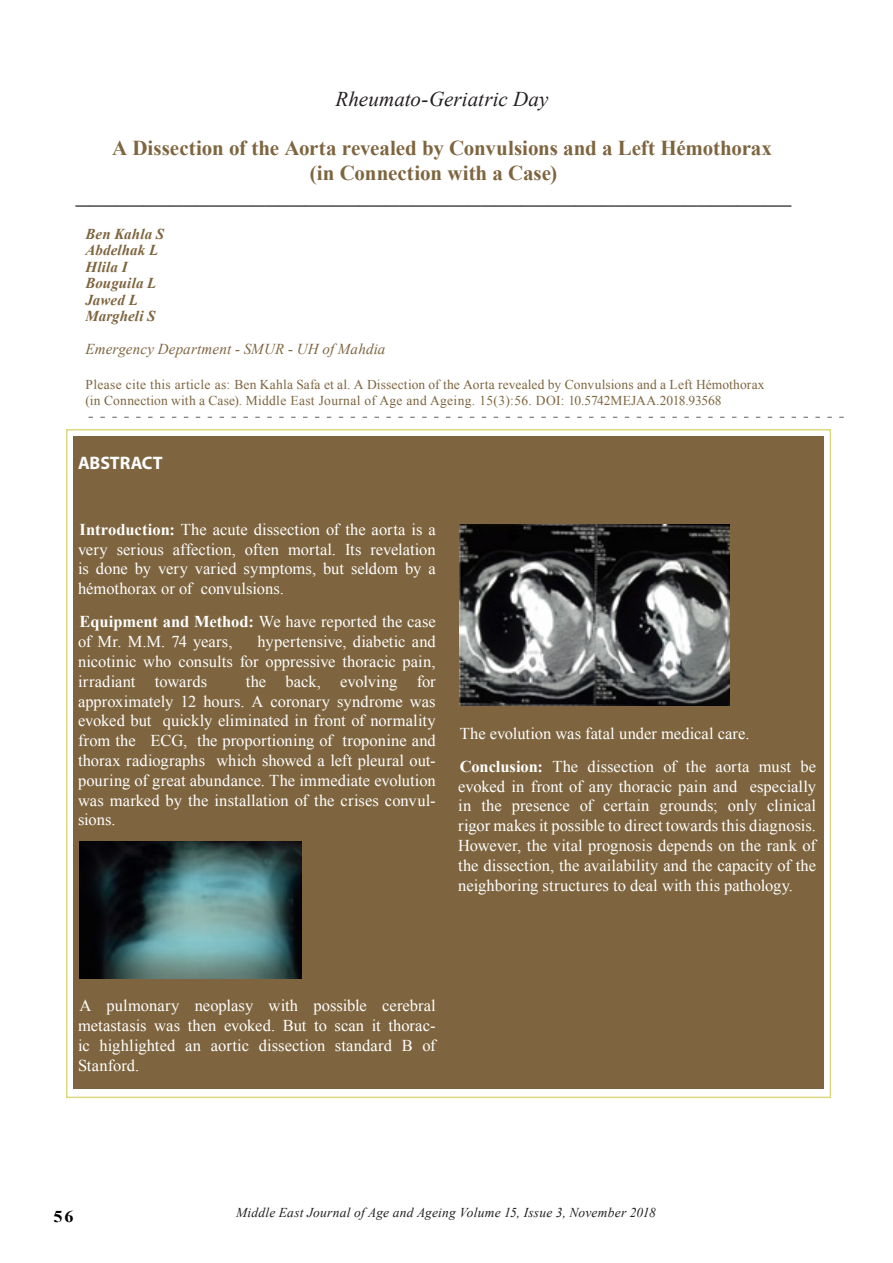
<style>
.page{position:relative;width:893px;height:1263px;background:#fff}
.page>*{position:absolute;margin:0;border:0;box-sizing:border-box;transform-origin:0 0}
.mejaa-contents{font:700 27.15px "Times New Roman";color:#616161}
.mejaa-contents-2{font:700 21.15px/25.3px "Times New Roman";letter-spacing:-.005em;color:#7e653f}
.mejaa-contents-3{font:italic 21px "Times New Roman";letter-spacing:.005em;color:#231f20}
.mejaa_subheading{font:700 18.15px "Myriad";letter-spacing:-.005em;color:#fff}
.mejaa_subheading-2{font:16.5px/19.8px "Times New Roman";color:#fff;text-align:justify}
.t1{font:italic 16.5px "Times New Roman";color:#000}
.t2{font:700 16.5px "Times New Roman";color:#000;scale:1.1 1}
.Author{font:italic 700 15.15px/16.5px "Times New Roman";letter-spacing:.005em;color:#7e653f}
.Author-2{font:italic 15.15px "Times New Roman";letter-spacing:.01em;color:#7e653f}
.Author-3{font:13.5px "Times New Roman";letter-spacing:.02em;color:#7e653f}
.mejaa_table___figure{font:italic 13.5px "Times New Roman";letter-spacing:.015em;color:#231f20}
.s1{font-weight:700}
</style>
<div class="page">
<svg style="left:88px;top:417px;width:756px;height:1px"></svg>
<div style="left:74px;top:436px;width:750px;height:653px;background:#7e653f"></div>
<img style="left:80px;top:842px;width:221px;height:136px">
<img style="left:460px;top:524px;width:270px;height:181px">
<p class="mejaa-contents-3" style="left:335px;top:85px;width:215px">Rheumato-Geriatric Day</p>
<p class="mejaa-contents-2" style="left:310px;top:134px;width:464px;text-indent:-198px">A Dissection of the Aorta revealed by Convulsions and a Left Hémothorax (in Connection with a Case)</p>
<p class="mejaa-contents" style="left:76px;top:173px;width:717px">_____________________________________________________</p>
<p class="Author" style="left:86px;top:225px;width:80px">Ben Kahla S<br>Abdelhak L<br>Hlila I<br>Bouguila L<br>Jawed L<br>Margheli S</p>
<p class="Author-2" style="left:86px;top:339px;width:301px">Emergency Department - SMUR - UH of Mahdia</p>
<p class="Author-3" style="left:86px;top:375px;width:681px">Please cite this article as: Ben Kahla Safa et al. A Dissection of the Aorta revealed by Convulsions and a Left Hémothorax</p>
<p class="Author-3" style="left:86px;top:392px;width:638px">(in Connection with a Case). Middle East Journal of Age and Ageing. 15(3):56. DOI: 10.5742MEJAA.2018.93568</p>
<p class="mejaa_subheading" style="left:78px;top:453px;width:86px">ABSTRACT</p>
<p class="mejaa_subheading-2" style="left:78px;top:519px;width:359px"><span class="s1">Introduction:</span> The acute dissection of the aorta is a very serious affection, often mortal. Its revelation is done by very varied symptoms, but seldom by a hémothorax or of convulsions.</p>
<p class="mejaa_subheading-2" style="left:78px;top:612px;width:359px"><span class="s1">Equipment and Method:</span> We have reported the case of Mr. M.M. 74 years,</p>
<p class="mejaa_subheading-2" style="left:78px;top:631px;width:359px;text-indent:179px">hypertensive, diabetic and nicotinic who consults for oppressive thoracic pain, irradiant towards</p>
<p class="mejaa_subheading-2" style="left:78px;top:671px;width:359px;text-indent:168px">the back, evolving for approximately 12 hours. A coronary syndrome was evoked but quickly eliminated in front of normality from the ECG, the proportioning of troponine and thorax radiographs which showed a left pleural out&shy;pouring of great abundance. The immediate evolution was marked by the installation of the crises convul&shy;sions.</p>
<p class="mejaa_subheading-2" style="left:460px;top:723px;width:291px">The evolution was fatal under medical care.</p>
<p class="mejaa_subheading-2" style="left:458px;top:756px;width:359px"><span class="s1">Conclusion:</span> The dissection of the aorta must be evoked in front of any thoracic pain and especially in the presence of certain grounds; only clinical rigor makes it possible to direct towards this diagnosis.<br>However, the vital prognosis depends on the rank of the dissection, the availability and the capacity of the neighboring structures to deal with this pathology.</p>
<p class="mejaa_subheading-2" style="left:78px;top:996px;width:359px">A pulmonary neoplasy with possible cerebral metastasis was then evoked. But to scan it thorac&shy;ic highlighted an aortic dissection standard B of Stanford.</p>
<p class="mejaa_table___figure" style="left:236px;top:1203px;width:421px">Middle East Journal of Age and Ageing Volume 15, Issue 3, November 2018</p>
<p class="t2" style="left:54px;top:1205px;width:20px">56</p>
<p class="t1" style="left:247px;top:1205px;width:425px">Middle East Journal of Age and Ageing 2009; Volume 6, Issue 5</p>
</div>
